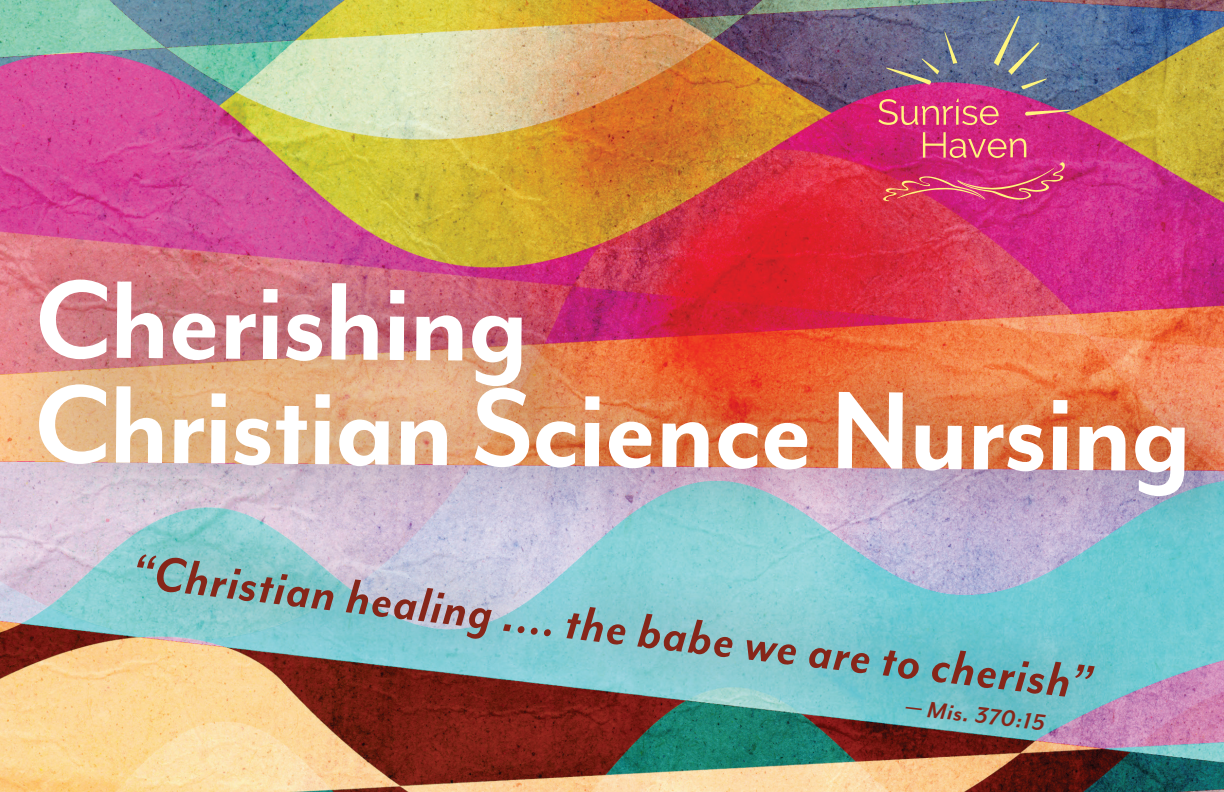
<style>
.page{position:relative;width:1224px;height:792px;background:#fff}
.page>*{position:absolute;margin:0;border:0;box-sizing:border-box;transform-origin:0 0}
.t1{font:700 127.2px/107.2px "Mr Eaves Mod OT";letter-spacing:-.03em;color:#fff}
.t2{font:italic 700 56px "Mr Eaves Mod OT";color:#862619;scale:.95 1}
.t3{font:italic 700 26px "Mr Eaves Mod OT";color:#862619}
</style>
<div class="page">
<img style="left:0;top:0;width:1224px;height:792px">
<div style="left:0;top:219px;width:1224px;height:339px;background:#231f20;opacity:.44"></div>
<div style="left:103px;top:501px;width:1061px;height:285px;background:#231f20;opacity:.44"></div>
<svg style="left:878px;top:99px;width:121px;height:26px;background:#dd537d"></svg>
<svg style="left:1025px;top:110px;width:46px;height:6px"></svg>
<svg style="left:993px;top:16px;width:54px;height:74px;background:#708296"></svg>
<svg style="left:886px;top:31px;width:72px;height:54px;background:#717088"></svg>
<svg style="left:883px;top:132px;width:182px;height:69px;background:#d33975"></svg>
<h1 class="t1" style="left:34px;top:269px;width:1160px">Cherishing<br>Christian Science Nursing</h1>
<p class="t2" style="left:137px;top:538px;width:1018px;rotate:7deg">“Christian healing .… the babe we are to cherish”</p>
<p class="t3" style="left:907px;top:692px;width:142px;rotate:7deg">— Mis. 370:15</p>
</div>
